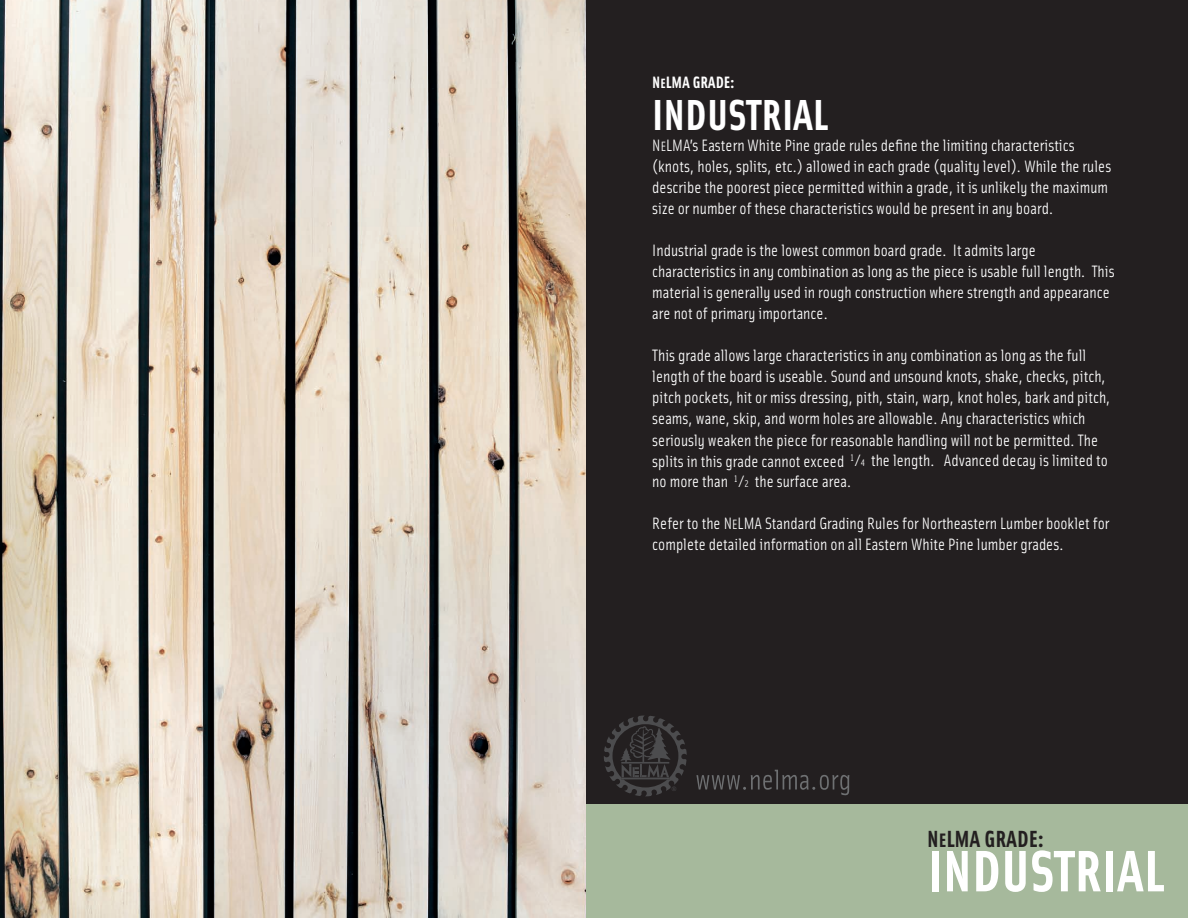
<style>
.page{position:relative;width:1188px;height:918px;background:#fff}
.page>*{position:absolute;margin:0;border:0;box-sizing:border-box;transform-origin:0 0}
.t1{font:58.5px "Solex Bold Lining";color:#fff}
.t2{font:43.5px "Solex Bold Lining";color:#fff}
.t3{font:23.4px "Solex Bold Lining";color:#231f20}
.t4{font:16.5px/21px "Solex Regular Lining";color:#fff}
.t5{font:16.5px "Solex Bold Lining";color:#fff}
.s1{font-size:13.5px}
.s2{font-size:9.6px}
.s3{font-size:19.5px}
</style>
<div class="page">
<div style="left:374px;top:0;width:814px;height:917px;background:#231f20"></div>
<div style="left:585px;top:804px;width:603px;height:114px;background:#a6b99c"></div>
<img style="left:0;top:0;width:585px;height:918px">
<svg style="left:696px;top:770px;width:153px;height:25px"></svg>
<svg style="left:604px;top:716px;width:83px;height:80px"></svg>
<p class="t5" style="left:652px;top:72px;width:84px">N<span class="s1">E</span>LMA GRADE:</p>
<h2 class="t2" style="left:652px;top:87px;width:177px">INDUSTRIAL</h2>
<p class="t4" style="left:652px;top:135px;width:460px">N<span class="s1">E</span>LMA’s Eastern White Pine grade rules define the limiting characteristics (knots, holes, splits, etc.) allowed in each grade (quality level). While the rules describe the poorest piece permitted within a grade, it is unlikely the maximum size or number of these characteristics would be present in any board.</p>
<p class="t4" style="left:652px;top:240px;width:464px">Industrial grade is the lowest common board grade. It admits large characteristics in any combination as long as the piece is usable full length. This material is generally used in rough construction where strength and appearance are not of primary importance.</p>
<p class="t4" style="left:652px;top:345px;width:460px">This grade allows large characteristics in any combination as long as the full length of the board is useable. Sound and unsound knots, shake, checks, pitch, pitch pockets, hit or miss dressing, pith, stain, warp, knot holes, bark and pitch, seams, wane, skip, and worm holes are allowable. Any characteristics which seriously weaken the piece for reasonable handling will not be permitted. The splits in this grade cannot exceed <sup>1</sup>⁄<span class="s2">4</span> the length. Advanced decay is limited to no more than <sup>1</sup>⁄<span class="s2">2</span> the surface area.</p>
<p class="t4" style="left:652px;top:513px;width:459px">Refer to the N<span class="s1">E</span>LMA Standard Grading Rules for Northeastern Lumber booklet for complete detailed information on all Eastern White Pine lumber grades.</p>
<h3 class="t3" style="left:927px;top:824px;width:118px">N<span class="s3">E</span>LMA GRADE:</h3>
<h1 class="t1" style="left:928px;top:833px;width:238px">INDUSTRIAL</h1>
</div>
